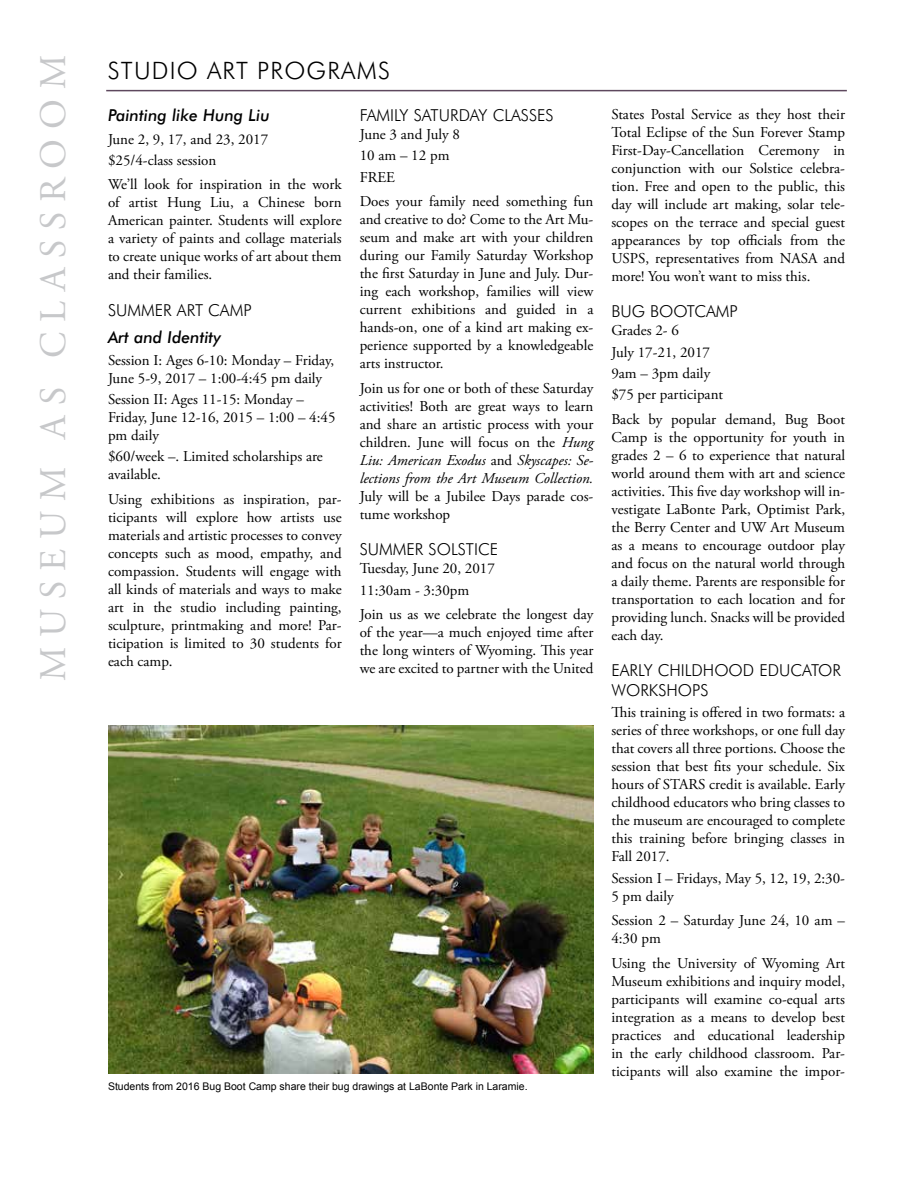
<style>
.page{position:relative;width:918px;height:1188px;background:#fff}
.page>*{position:absolute;margin:0;border:0;box-sizing:border-box;transform-origin:0 0}
.t1{font:37.5px "Adobe Garamond Pro";letter-spacing:.265em;color:#c7c8ca}
.t2{font:300 24px "Futura BT";letter-spacing:.05em;color:#000}
.t3{font:300 16.5px/20px "Futura BT";color:#000}
.t4{font:italic 500 16.5px "Futura BT";color:#000}
.t5{font:15px/18px "Adobe Garamond Pro";color:#000}
.t6{font:10.5px "Arial";color:#000}
.s1{font-style:italic}
</style>
<div class="page">
<hr style="left:106px;top:90px;width:741px;height:1px;background:#5e485e">
<img style="left:108px;top:726px;width:485px;height:348px">
<h1 class="t1" style="left:31px;top:681px;width:628px;rotate:-90deg">MUSEUM AS CLASSROOM</h1>
<h2 class="t2" style="left:108px;top:56px;width:284px">STUDIO ART PROGRAMS</h2>
<p class="t4" style="left:108px;top:105px;width:163px">Painting like Hung Liu</p>
<p class="t5" style="left:108px;top:129px;width:162px;line-height:21.3px">June 2, 9, 17, and 23, 2017 $25/4-class session</p>
<p class="t5" style="left:108px;top:176px;width:235px;text-align:justify">We’ll look for inspiration in the work of artist Hung Liu, a Chinese born American painter. Students will explore a variety of paints and collage materials to create unique works of art about them and their families.</p>
<p class="t3" style="left:108px;top:300px;width:145px">SUMMER ART CAMP</p>
<p class="t4" style="left:108px;top:327px;width:115px">Art and Identity</p>
<p class="t5" style="left:108px;top:352px;width:228px">Session I: Ages 6-10: Monday – Friday,<br>June 5-9, 2017 – 1:00-4:45 pm daily</p>
<p class="t5" style="left:108px;top:391px;width:229px">Session II: Ages 11-15: Monday –<br>Friday, June 12-16, 2015 – 1:00 – 4:45 pm daily</p>
<p class="t5" style="left:108px;top:448px;width:216px">$60/week –. Limited scholarships are available.</p>
<p class="t5" style="left:108px;top:491px;width:235px;text-align:justify">Using exhibitions as inspiration, par&shy;ticipants will explore how artists use materials and artistic processes to convey concepts such as mood, empathy, and compassion. Students will engage with all kinds of materials and ways to make art in the studio including painting, sculpture, printmaking and more! Par&shy;ticipation is limited to 30 students for each camp.</p>
<p class="t3" style="left:360px;top:105px;width:195px">FAMILY SATURDAY CLASSES</p>
<p class="t5" style="left:360px;top:124px;width:102px;line-height:21.3px">June 3 and July 8<br>10 am – 12 pm<br>FREE</p>
<p class="t5" style="left:360px;top:193px;width:235px;text-align:justify">Does your family need something fun and creative to do? Come to the Art Mu&shy;seum and make art with your children during our Family Saturday Workshop the first Saturday in June and July. Dur&shy;ing each workshop, families will view current exhibitions and guided in a hands-on, one of a kind art making ex&shy;perience supported by a knowledgeable arts instructor.</p>
<p class="t5" style="left:360px;top:379px;width:235px;text-align:justify">Join us for one or both of these Saturday activities! Both are great ways to learn and share an artistic process with your children. June will focus on the <span class="s1">Hung Liu: American Exodus</span> and <span class="s1">Skyscapes: Se&shy;lections from the Art Museum Collection.</span></p>
<p class="t5" style="left:360px;top:487px;width:235px">July will be a Jubilee Days parade cos&shy;tume workshop</p>
<p class="t3" style="left:360px;top:539px;width:140px">SUMMER SOLSTICE</p>
<p class="t5" style="left:360px;top:558px;width:137px;line-height:21.3px">Tuesday, June 20, 2017<br>11:30am - 3:30pm</p>
<p class="t5" style="left:360px;top:606px;width:235px;text-align:justify">Join us as we celebrate the longest day of the year—a much enjoyed time after the long winters of Wyoming. This year we are excited to partner with the United</p>
<p class="t6" style="left:108px;top:1080px;width:421px">Students from 2016 Bug Boot Camp share their bug drawings at LaBonte Park in Laramie.</p>
<p class="t5" style="left:611px;top:106px;width:235px;text-align:justify">States Postal Service as they host their Total Eclipse of the Sun Forever Stamp First-Day-Cancellation Ceremony in conjunction with our Solstice celebra&shy;tion. Free and open to the public, this day will include art making, solar tele&shy;scopes on the terrace and special guest appearances by top officials from the USPS, representatives from NASA and more! You won’t want to miss this.</p>
<p class="t3" style="left:611px;top:302px;width:128px">BUG BOOTCAMP</p>
<p class="t5" style="left:611px;top:321px;width:113px;line-height:21.3px">Grades 2- 6<br>July 17-21, 2017<br>9am – 3pm daily $75 per participant</p>
<p class="t5" style="left:611px;top:410px;width:235px;text-align:justify">Back by popular demand, Bug Boot Camp is the opportunity for youth in grades 2 – 6 to experience that natural world around them with art and science activities. This five day workshop will in&shy;vestigate LaBonte Park, Optimist Park, the Berry Center and UW Art Museum as a means to encourage outdoor play and focus on the natural world through a daily theme. Parents are responsible for transportation to each location and for providing lunch. Snacks will be provided each day.</p>
<p class="t3" style="left:611px;top:660px;width:231px">EARLY CHILDHOOD EDUCATOR<br>WORKSHOPS</p>
<p class="t5" style="left:611px;top:704px;width:235px;text-align:justify">This training is offered in two formats: a series of three workshops, or one full day that covers all three portions. Choose the session that best fits your schedule. Six hours of STARS credit is available. Early childhood educators who bring classes to the museum are encouraged to complete this training before bringing classes in Fall 2017.</p>
<p class="t5" style="left:611px;top:869px;width:235px">Session I – Fridays, May 5, 12, 19, 2:30-<br>5 pm daily</p>
<p class="t5" style="left:611px;top:912px;width:235px">Session 2 – Saturday June 24, 10 am –<br>4:30 pm</p>
<p class="t5" style="left:611px;top:955px;width:235px;text-align:justify">Using the University of Wyoming Art Museum exhibitions and inquiry model, participants will examine co-equal arts integration as a means to develop best practices and educational leadership in the early childhood classroom. Par&shy;ticipants will also examine the impor-</p>
</div>
